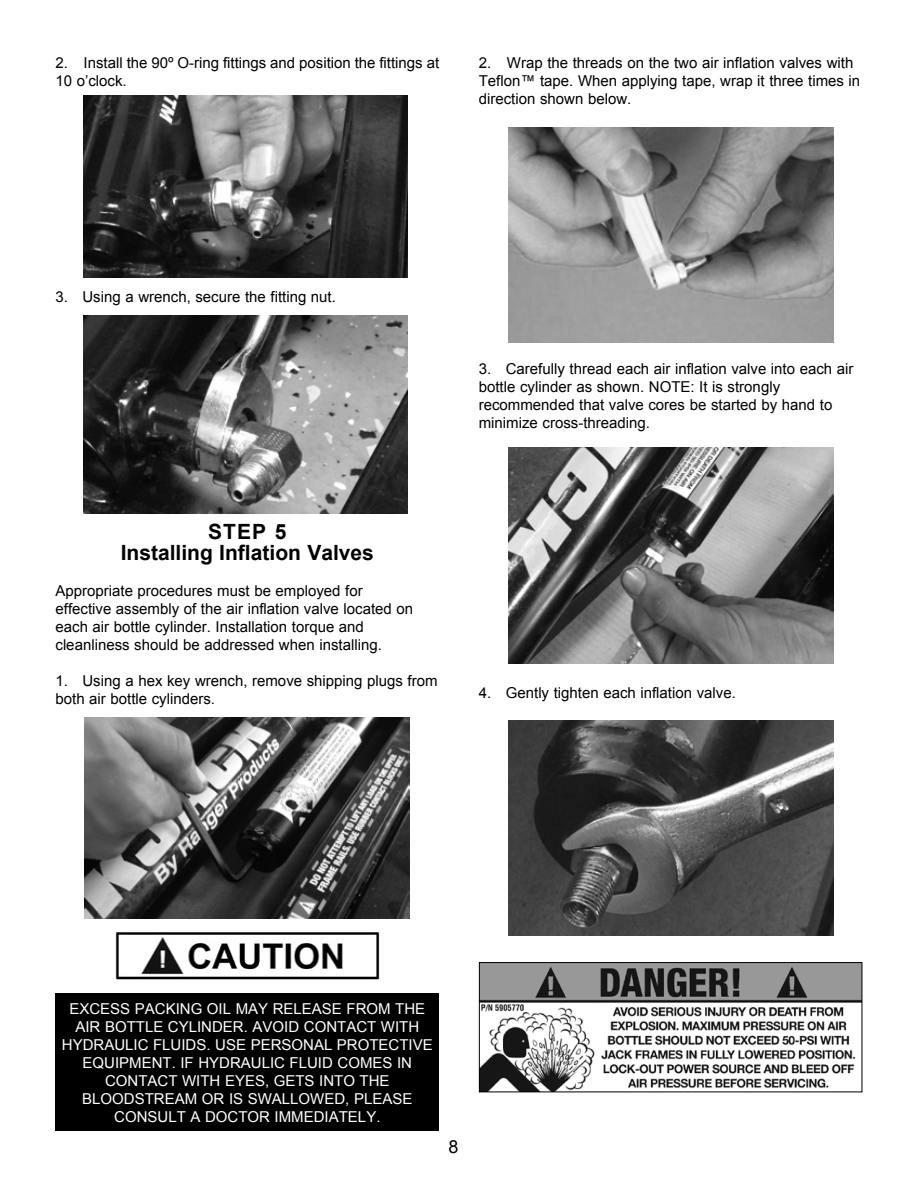
<style>
.page{position:relative;width:918px;height:1188px;background:#fff}
.page>*{position:absolute;margin:0;border:0;box-sizing:border-box;transform-origin:0 0}
.t1{font:700 21px/21px "Arial";color:#000;text-align:center}
.t2{font:18px "Arial";color:#000}
.t3{font:15px/18px "Arial";color:#000}
.t4{font:15px/18px "Arial";color:#fff;text-align:center}
</style>
<div class="page">
<img style="left:481px;top:964px;width:379px;height:126px">
<div style="left:479px;top:962px;width:383px;height:130px;border:1px solid #000"></div>
<img style="left:83px;top:96px;width:325px;height:181px">
<img style="left:83px;top:315px;width:325px;height:198px">
<img style="left:85px;top:718px;width:325px;height:201px">
<img style="left:115px;top:932px;width:265px;height:48px">
<div style="left:56px;top:994px;width:383px;height:137px;background:#000"></div>
<img style="left:508px;top:127px;width:325px;height:216px">
<img style="left:508px;top:448px;width:325px;height:215px">
<img style="left:508px;top:720px;width:325px;height:215px">
<p class="t3" style="left:56px;top:54px;width:385px">2. Install the 90º O-ring fittings and position the fittings at<br>10 o’clock.</p>
<p class="t3" style="left:479px;top:54px;width:383px">2. Wrap the threads on the two air inflation valves with<br>Teflon™ tape. When applying tape, wrap it three times in direction shown below.</p>
<p class="t3" style="left:56px;top:288px;width:282px">3. Using a wrench, secure the fitting nut.</p>
<h1 class="t1" style="left:121px;top:522px;width:255px">STEP 5<br>Installing Inflation Valves</h1>
<p class="t3" style="left:56px;top:582px;width:359px">Appropriate procedures must be employed for effective assembly of the air inflation valve located on each air bottle cylinder. Installation torque and cleanliness should be addressed when installing.</p>
<p class="t3" style="left:56px;top:672px;width:384px">1. Using a hex key wrench, remove shipping plugs from both air bottle cylinders.</p>
<p class="t3" style="left:479px;top:360px;width:376px">3. Carefully thread each air inflation valve into each air bottle cylinder as shown. NOTE: It is strongly recommended that valve cores be started by hand to minimize cross-threading.</p>
<p class="t3" style="left:479px;top:684px;width:259px">4. Gently tighten each inflation valve.</p>
<p class="t4" style="left:62px;top:999px;width:372px">EXCESS PACKING OIL MAY RELEASE FROM THE AIR BOTTLE CYLINDER. AVOID CONTACT WITH HYDRAULIC FLUIDS. USE PERSONAL PROTECTIVE EQUIPMENT. IF HYDRAULIC FLUID COMES IN CONTACT WITH EYES, GETS INTO THE BLOODSTREAM OR IS SWALLOWED, PLEASE CONSULT A DOCTOR IMMEDIATELY.</p>
<p class="t2" style="left:448px;top:1135px;width:12px">8</p>
</div>
